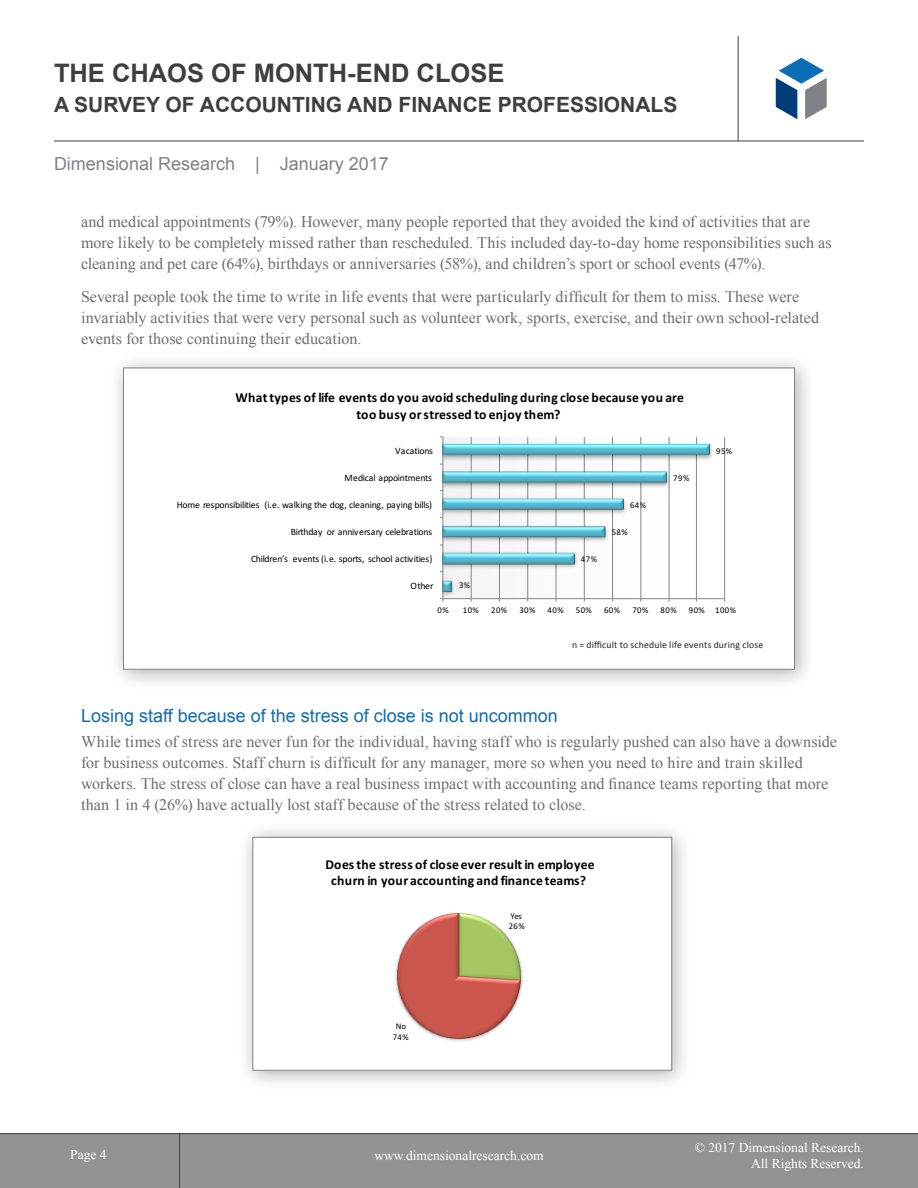
<style>
.page{position:relative;width:918px;height:1188px;background:#fff}
.page>*{position:absolute;margin:0;border:0;box-sizing:border-box;transform-origin:0 0}
.t1{font:700 25.5px "Arial";color:#3e3e3f}
.t2{font:700 21px "Arial";color:#3e3e3f}
.Subheader_02{font:18px "Arial";color:#0d6cb6}
.t3{font:18px "Arial";color:#808285}
.Content{font:16.2px/21px "Times New Roman";letter-spacing:.005em;color:#6c6d70}
.t4{font:700 13.65px/16.5px "Calibri";letter-spacing:.01em;color:#000;text-align:center}
.t5{font:13.5px/16.2px "Times New Roman";color:#fff;text-align:right}
.t6{font:9.75px "Calibri";letter-spacing:-.025em;color:#000}
.Chart_Additions{font:9.75px "Calibri";letter-spacing:.02em;color:#231f20}
.t7{font:8.7px/10.6px "Calibri";letter-spacing:.05em;color:#000}
</style>
<div class="page">
<div style="left:0;top:1134px;width:918px;height:54px;background:#919396"></div>
<hr style="left:0;top:1133px;width:918px;height:1px;background:#3e3e3f">
<hr style="left:179px;top:1134px;width:1px;height:54px;background:#3e3e3f">
<hr style="left:54px;top:141px;width:810px;height:1px;background:#3e3e3f">
<hr style="left:738px;top:36px;width:1px;height:105px;background:#3e3e3f">
<svg style="left:776px;top:58px;width:51px;height:61px"></svg>
<div style="left:108px;top:352px;width:708px;height:339px;background:#231f20;opacity:.35"></div>
<div style="left:123px;top:368px;width:672px;height:302px;background:#fff;border:1px solid #808285"></div>
<div style="left:237px;top:822px;width:456px;height:270px;background:#231f20;opacity:.35"></div>
<div style="left:252px;top:837px;width:420px;height:234px;background:#fff;border:1px solid #808285"></div>
<img style="left:395px;top:912px;width:128px;height:128px">
<hr style="left:471px;top:437px;width:1px;height:162px;background:#868686">
<hr style="left:499px;top:437px;width:1px;height:162px;background:#868686">
<hr style="left:527px;top:437px;width:1px;height:162px;background:#868686">
<hr style="left:556px;top:437px;width:1px;height:162px;background:#868686">
<hr style="left:584px;top:437px;width:1px;height:162px;background:#868686">
<hr style="left:612px;top:437px;width:1px;height:162px;background:#868686">
<hr style="left:640px;top:437px;width:1px;height:162px;background:#868686">
<hr style="left:669px;top:437px;width:1px;height:162px;background:#868686">
<hr style="left:696px;top:437px;width:1px;height:162px;background:#868686">
<hr style="left:724px;top:437px;width:1px;height:162px;background:#868686">
<img style="left:443px;top:442px;width:269px;height:151px">
<hr style="left:443px;top:598px;width:282px;height:1px;background:#868686">
<hr style="left:442px;top:437px;width:1px;height:162px;background:#868686">
<h1 class="t1" style="left:54px;top:56px;width:452px">THE CHAOS OF MONTH-END CLOSE</h1>
<p class="t2" style="left:54px;top:91px;width:625px">A SURVEY OF ACCOUNTING AND FINANCE PROFESSIONALS</p>
<p class="t3" style="left:54px;top:152px;width:336px">Dimensional Research | January 2017</p>
<p class="Content" style="left:81px;top:211px;width:752px">and medical appointments (79%). However, many people reported that they avoided the kind of activities that are more likely to be completely missed rather than rescheduled. This included day-to-day home responsibilities such as cleaning and pet care (64%), birthdays or anniversaries (58%), and children’s sport or school events (47%).</p>
<p class="Content" style="left:81px;top:285px;width:740px">Several people took the time to write in life events that were particularly difficult for them to miss. These were invariably activities that were very personal such as volunteer work, sports, exercise, and their own school-related events for those continuing their education.</p>
<p class="t4" style="left:235px;top:389px;width:450px">What types of life events do you avoid scheduling during close because you are too busy or stressed to enjoy them?</p>
<p class="t6" style="left:395px;top:444px;width:39px">Vacations</p>
<p class="t6" style="left:344px;top:471px;width:89px">Medical appointments</p>
<p class="t7" style="left:673px;top:472px;width:18px">79%</p>
<p class="t6" style="left:177px;top:498px;width:257px">Home responsibilities (i.e. walking the dog, cleaning, paying bills)</p>
<p class="t7" style="left:630px;top:499px;width:18px">64%</p>
<p class="t6" style="left:291px;top:525px;width:143px">Birthday or anniversary celebrations</p>
<p class="t7" style="left:612px;top:526px;width:18px">58%</p>
<p class="t6" style="left:251px;top:552px;width:183px">Children’s events (i.e. sports, school activities)</p>
<p class="t7" style="left:581px;top:553px;width:18px">47%</p>
<p class="t6" style="left:411px;top:579px;width:24px">Other</p>
<p class="t7" style="left:459px;top:580px;width:13px">3%</p>
<p class="t7" style="left:716px;top:445px;width:18px">95%</p>
<p class="t7" style="left:438px;top:604px;width:13px">0%</p>
<p class="t7" style="left:463px;top:604px;width:18px">10%</p>
<p class="t7" style="left:491px;top:604px;width:18px">20%</p>
<p class="t7" style="left:519px;top:604px;width:18px">30%</p>
<p class="t7" style="left:548px;top:604px;width:18px">40%</p>
<p class="t7" style="left:576px;top:604px;width:18px">50%</p>
<p class="t7" style="left:604px;top:604px;width:18px">60%</p>
<p class="t7" style="left:632px;top:604px;width:18px">70%</p>
<p class="t7" style="left:661px;top:604px;width:18px">80%</p>
<p class="t7" style="left:689px;top:604px;width:49px">90% 100%</p>
<p class="Chart_Additions" style="left:572px;top:638px;width:193px">n = difficult to schedule life events during close</p>
<p class="Subheader_02" style="left:81px;top:704px;width:478px">Losing staff because of the stress of close is not uncommon</p>
<p class="Content" style="left:81px;top:731px;width:757px">While times of stress are never fun for the individual, having staff who is regularly pushed can also have a downside for business outcomes. Staff churn is difficult for any manager, more so when you need to hire and train skilled workers. The stress of close can have a real business impact with accounting and finance teams reporting that more than 1 in 4 (26%) have actually lost staff because of the stress related to close.</p>
<p class="t4" style="left:325px;top:855px;width:271px">Does the stress of close ever result in employee churn in your accounting and finance teams?</p>
<p class="t5" style="left:70px;top:1147px;width:38px">Page 4</p>
<p class="t7" style="left:393px;top:1021px;width:18px;text-align:center">No<br>74%</p>
<p class="t7" style="left:509px;top:910px;width:18px">Yes<br>26%</p>
<p class="t5" style="left:374px;top:1147px;width:171px">www.dimensionalresearch.com</p>
<p class="t5" style="left:695px;top:1139px;width:171px">© 2017 Dimensional Research.<br>All Rights Reserved.</p>
</div>
